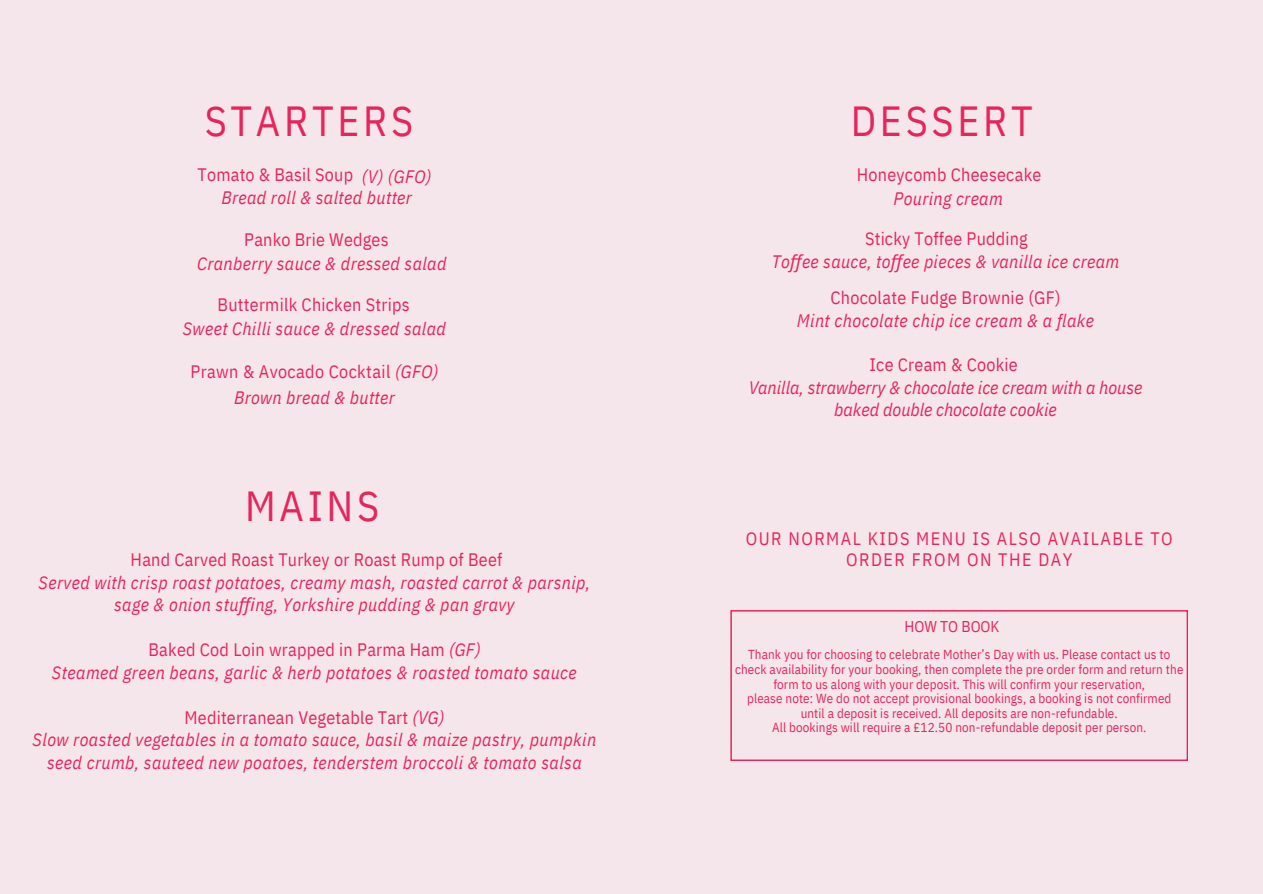
<style>
.page{position:relative;width:1263px;height:894px;background:#fff}
.page>*{position:absolute;margin:0;border:0;box-sizing:border-box;transform-origin:0 0}
.t1{font:42px "IBM Plex Sans Cond";letter-spacing:.09em;color:#e7255d}
.t2{font:italic 18px/22.5px "IBM Plex Sans Cond";letter-spacing:.02em;color:#e7255d;text-align:center}
.t3{font:18px "IBM Plex Sans Cond";letter-spacing:.015em;color:#e7255d}
.t4{font:italic 18px/21.3px "IBM Plex Sans Cond";color:#e7255d;text-align:center}
.t5{font:18px/21.3px "IBM Plex Sans Cond";letter-spacing:.085em;color:#e7255d;text-align:center}
.t6{font:15.6px "IBM Plex Sans Cond";color:#e7255d}
.t7{font:13.05px/14.7px "IBM Plex Sans Cond";letter-spacing:.01em;color:#e7255d;text-align:center}
.s1{font-style:normal}
.s2{font-family:"Noto Sans"}
</style>
<div class="page">
<div style="left:0;top:0;width:1263px;height:893px;background:#f5e6ec"></div>
<svg style="left:730px;top:610px;width:458px;height:150px"></svg>
<h3 class="t1" style="left:205px;top:93px;width:210px">STARTERS</h3>
<h3 class="t1" style="left:851px;top:93px;width:184px">DESSERT</h3>
<h3 class="t3" style="left:198px;top:162px;width:157px">Tomato &amp; Basil Soup</h3>
<h3 class="t3" style="left:857px;top:162px;width:186px">Honeycomb Cheesecake</h3>
<h3 class="t2" style="left:221px;top:165px;width:211px;line-height:21.3px;text-align:left;text-indent:140px">(V) (GFO)<br>Bread roll &amp; salted butter</h3>
<h3 class="t2" style="left:894px;top:186px;width:111px">Pouring cream</h3>
<h3 class="t3" style="left:244px;top:227px;width:146px">Panko Brie Wedges</h3>
<h1 class="t2" style="left:197px;top:251px;width:251px">Cranberry sauce &amp; dressed salad</h1>
<h3 class="t3" style="left:218px;top:292px;width:194px">Buttermilk Chicken Strips</h3>
<h3 class="t2" style="left:183px;top:317px;width:265px">Sweet Chilli sauce &amp; dressed salad</h3>
<h3 class="t2" style="left:190px;top:358px;width:249px;line-height:25.8px"><span class="s1">Prawn &amp; Avocado Cocktail</span> (GFO)<br>Brown bread &amp; butter</h3>
<h1 class="t1" style="left:245px;top:478px;width:135px">MAINS</h1>
<h3 class="t3" style="left:131px;top:547px;width:373px">Hand Carved Roast Turkey or Roast Rump of Beef</h3>
<h3 class="t2" style="left:39px;top:570px;width:553px">Served with crisp roast potatoes, creamy mash, roasted carrot &amp; parsnip, sage &amp; onion stu<span class="s2">ffi</span>ng, Yorkshire pudding &amp; pan gravy</h3>
<h3 class="t2" style="left:52px;top:638px;width:526px"><span class="s1">Baked Cod Loin wrapped in Parma Ham</span> (GF)<br>Steamed green beans, garlic &amp; herb potatoes &amp; roasted tomato sauce</h3>
<h3 class="t2" style="left:33px;top:705px;width:565px"><span class="s1">Mediterranean Vegetable Tart</span> (VG)<br>Slow roasted vegetables in a tomato sauce, basil &amp; maize pastry, pumpkin seed crumb, sauteed new poatoes, tenderstem broccoli &amp; tomato salsa</h3>
<h3 class="t3" style="left:865px;top:226px;width:164px">Sticky Toffee Pudding</h3>
<h3 class="t2" style="left:772px;top:243px;width:349px;line-height:36px">To<span class="s2">ff</span>ee sauce, to<span class="s2">ff</span>ee pieces &amp; vanilla ice cream<br><span class="s1">Chocolate Fudge Brownie (GF)</span></h3>
<h3 class="t2" style="left:797px;top:309px;width:299px">Mint chocolate chip ice cream &amp; a flake</h3>
<h1 class="t3" style="left:869px;top:352px;width:150px">Ice Cream &amp; Cookie</h1>
<h2 class="t4" style="left:749px;top:376px;width:395px">Vanilla, strawberry &amp; chocolate ice cream with a house baked double chocolate cookie</h2>
<h3 class="t5" style="left:746px;top:527px;width:429px">OUR NORMAL KIDS MENU IS ALSO AVAILABLE TO<br>ORDER FROM ON THE DAY</h3>
<h4 class="t6" style="left:904px;top:616px;width:96px">HOW TO BOOK</h4>
<p class="t7" style="left:735px;top:646px;width:450px">Thank you for choosing to celebrate Mother’s Day with us. Please contact us to check availability for your booking, then complete the pre order form and return the form to us along with your deposit. This will confirm your reservation,</p>
<p class="t7" style="left:747px;top:690px;width:426px">please note: We do not accept provisional bookings, a booking is not confirmed</p>
<p class="t7" style="left:801px;top:705px;width:319px">until a deposit is received. All deposits are non-refundable.</p>
<p class="t7" style="left:772px;top:720px;width:376px">All bookings will require a £12.50 non-refundable deposit per person.</p>
</div>
